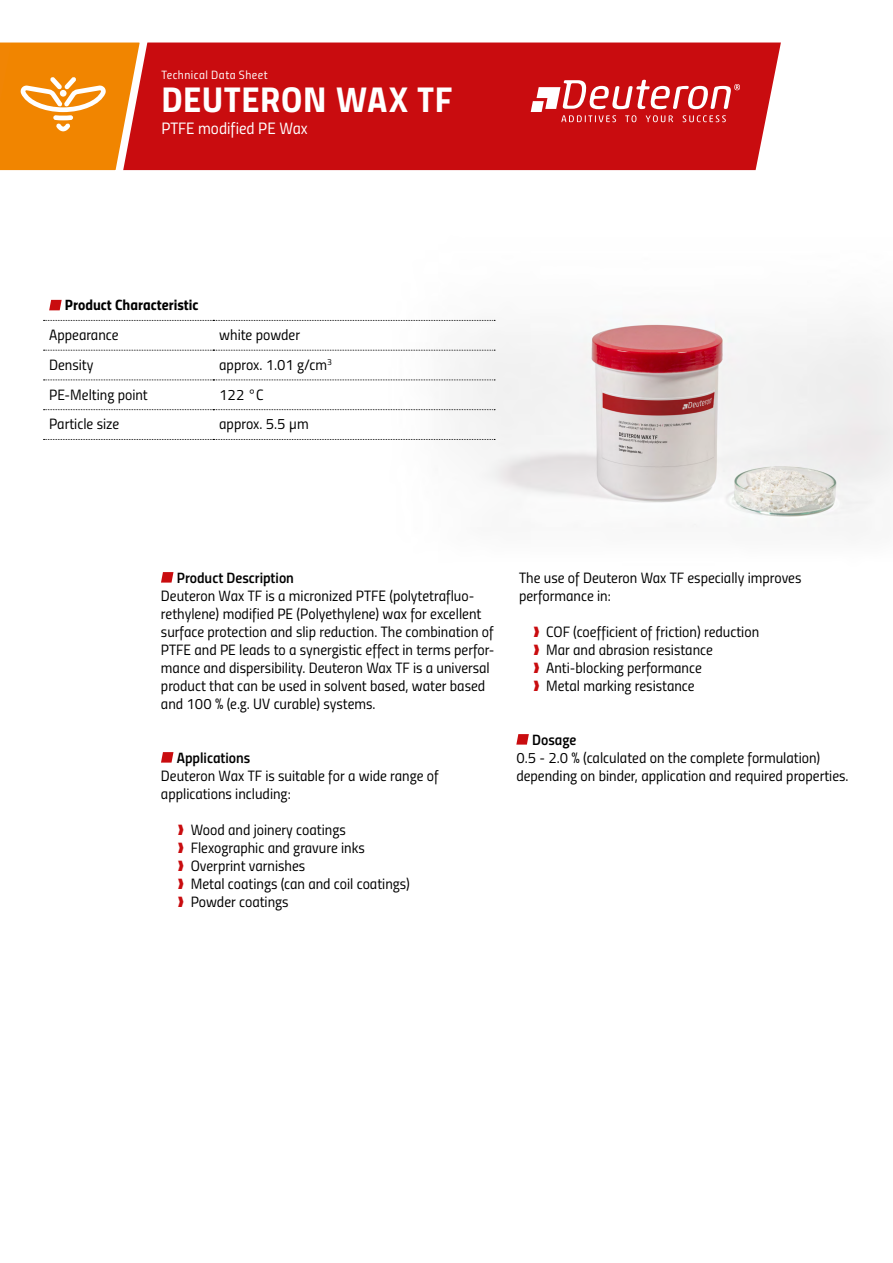
<style>
.page{position:relative;width:893px;height:1263px;background:#fff}
.page>*{position:absolute;margin:0;border:0;box-sizing:border-box;transform-origin:0 0}
.t1{font:36px "Titillium Bold Upright";letter-spacing:.02em;color:#fff}
.t2{font:16.5px "Titillium Regular Upright";color:#fff}
.t3{font:15px/18px "Titillium Regular Upright";color:#000}
.t4{font:15px "Titillium Semibold Upright";color:#000}
.t5{font:15px "Titillium Bold Upright";color:#000}
.t6{font:12px "Titillium Regular Upright";letter-spacing:.04em;color:#fff}
.s1{color:#c90c0f}
</style>
<div class="page">
<img style="left:346px;top:170px;width:547px;height:355px">
<div style="left:153px;top:43px;width:628px;height:127px;background:#c90c0f"></div>
<svg style="left:531px;top:80px;width:209px;height:42px"></svg>
<svg style="left:161px;top:572px;width:12px;height:11px"></svg>
<svg style="left:161px;top:752px;width:12px;height:11px"></svg>
<svg style="left:516px;top:734px;width:13px;height:11px"></svg>
<svg style="left:44px;top:320px;width:451px;height:1px"></svg>
<svg style="left:44px;top:350px;width:451px;height:1px"></svg>
<svg style="left:44px;top:380px;width:451px;height:1px"></svg>
<svg style="left:44px;top:409px;width:451px;height:1px"></svg>
<svg style="left:44px;top:439px;width:451px;height:1px"></svg>
<svg style="left:49px;top:300px;width:13px;height:10px"></svg>
<svg style="left:0;top:42px;width:153px;height:129px;background:#ee8621"></svg>
<p class="t6" style="left:161px;top:65px;width:108px">Technical Data Sheet</p>
<h1 class="t1" style="left:161px;top:72px;width:292px">DEUTERON WAX TF</h1>
<p class="t2" style="left:161px;top:116px;width:148px">PTFE modified PE Wax</p>
<p class="t5" style="left:65px;top:293px;width:135px">Product Characteristic</p>
<p class="t3" style="left:49px;top:325px;width:71px">Appearance</p>
<p class="t3" style="left:219px;top:325px;width:82px">white powder</p>
<p class="t3" style="left:49px;top:355px;width:46px">Density</p>
<p class="t3" style="left:219px;top:355px;width:114px">approx. 1.01 g/cm<sup>3</sup></p>
<p class="t3" style="left:49px;top:385px;width:100px">PE-Melting point</p>
<p class="t3" style="left:219px;top:385px;width:46px">122 °C</p>
<p class="t3" style="left:49px;top:414px;width:72px">Particle size</p>
<p class="t3" style="left:219px;top:414px;width:91px">approx. 5.5 µm</p>
<p class="t4" style="left:177px;top:566px;width:119px">Product Description</p>
<p class="t3" style="left:161px;top:585px;width:335px">Deuteron Wax TF is a micronized PTFE (polytetrafluo&shy;rethylene) modified PE (Polyethylene) wax for excellent surface protection and slip reduction. The combination of PTFE and PE leads to a synergistic effect in terms perfor&shy;mance and dispersibility. Deuteron Wax TF is a universal product that can be used in solvent based, water based and 100 % (e.g. UV curable) systems.</p>
<p class="t4" style="left:177px;top:746px;width:75px">Applications</p>
<p class="t3" style="left:161px;top:765px;width:279px">Deuteron Wax TF is suitable for a wide range of applications including:</p>
<p class="t3" style="left:178px;top:819px;width:233px"><span class="s1">❱</span> Wood and joinery coatings<br><span class="s1">❱</span> Flexographic and gravure inks<br><span class="s1">❱</span> Overprint varnishes<br><span class="s1">❱</span> Metal coatings (can and coil coatings) <span class="s1">❱</span> Powder coatings</p>
<p class="t3" style="left:519px;top:567px;width:284px">The use of Deuteron Wax TF especially improves performance in:</p>
<p class="t3" style="left:533px;top:621px;width:227px"><span class="s1">❱</span> COF (coefficient of friction) reduction <span class="s1">❱</span> Mar and abrasion resistance<br><span class="s1">❱</span> Anti-blocking performance<br><span class="s1">❱</span> Metal marking resistance</p>
<p class="t4" style="left:532px;top:728px;width:46px">Dosage</p>
<p class="t3" style="left:516px;top:747px;width:334px">0.5 - 2.0 % (calculated on the complete formulation) depending on binder, application and required properties.</p>
</div>
